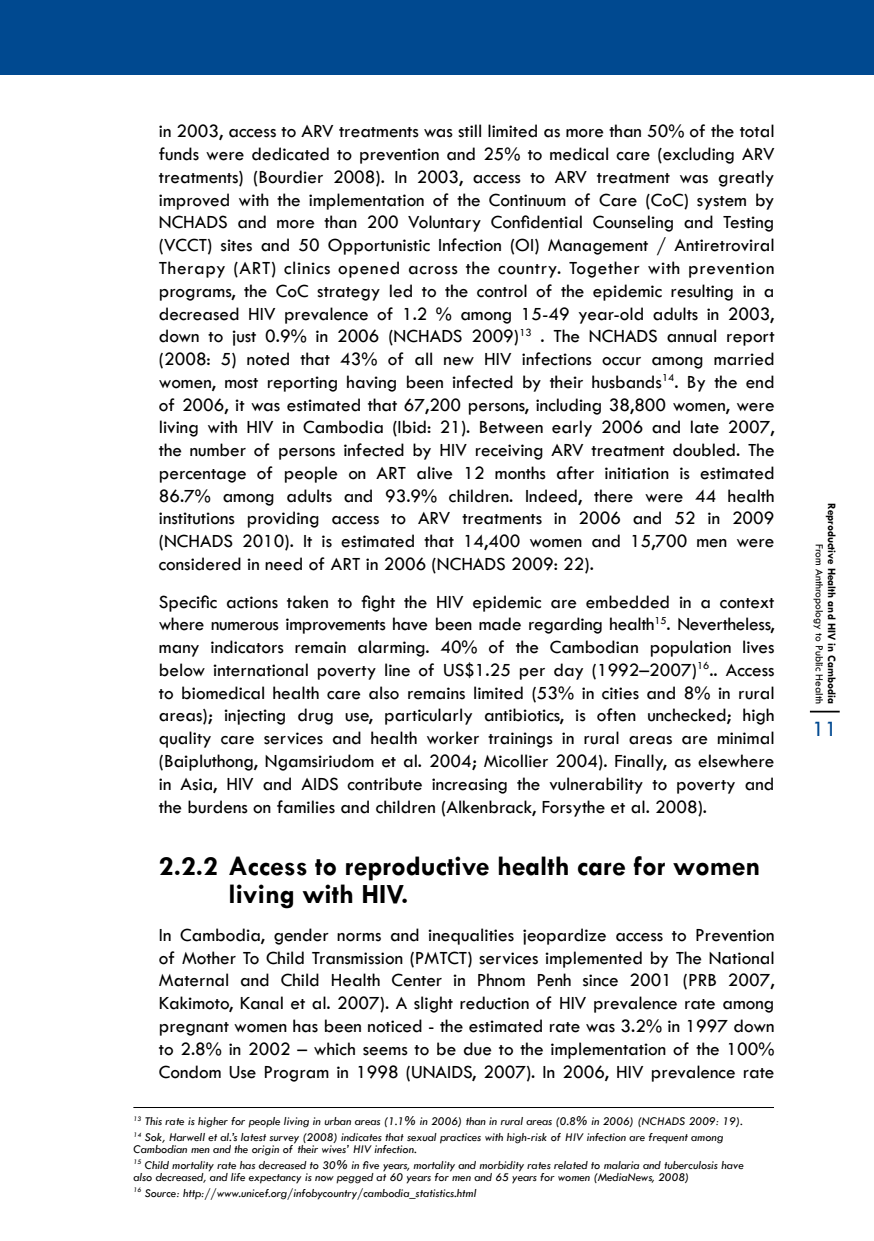
<style>
.page{position:relative;width:874px;height:1241px;background:#fff}
.page>*{position:absolute;margin:0;border:0;box-sizing:border-box;transform-origin:0 0}
.t1{font:700 28px/28px "Tw Cen";color:#000}
.t2{font:22.75px "Tw Cen";color:#004990}
.t3{font:19.25px/22.8px "Tw Cen";color:#000;text-align:justify}
.t4{font:italic 12.25px/15.8px "Tw Cen";color:#000}
.t5{font:700 11.38px "Tw Cen";color:#000}
.t6{font:11.38px "Tw Cen";color:#000}
</style>
<div class="page">
<hr style="left:809px;top:710px;width:30px;height:2px;background:#000">
<div style="left:0;top:0;width:873px;height:74px;background:#004990"></div>
<hr style="left:133px;top:1106px;width:640px;height:1px;background:#000">
<p class="t3" style="left:159px;top:120px;width:617px">in 2003, access to ARV treatments was still limited as more than 50% of the total funds were dedicated to prevention and 25% to medical care (excluding ARV treatments) (Bourdier 2008). In 2003, access to ARV treatment was greatly improved with the implementation of the Continuum of Care (CoC) system by NCHADS and more than 200 Voluntary Confidential Counseling and Testing (VCCT) sites and 50 Opportunistic Infection (OI) Management / Antiretroviral Therapy (ART) clinics opened across the country. Together with prevention programs, the CoC strategy led to the control of the epidemic resulting in a decreased HIV prevalence of 1.2 % among 15-49 year-old adults in 2003, down to just 0.9% in 2006 (NCHADS 2009)<sup>13</sup> . The NCHADS annual report (2008: 5) noted that 43% of all new HIV infections occur among married women, most reporting having been infected by their husbands<sup>14</sup>. By the end of 2006, it was estimated that 67,200 persons, including 38,800 women, were living with HIV in Cambodia (Ibid: 21). Between early 2006 and late 2007, the number of persons infected by HIV receiving ARV treatment doubled. The percentage of people on ART alive 12 months after initiation is estimated 86.7% among adults and 93.9% children. Indeed, there were 44 health institutions providing access to ARV treatments in 2006 and 52 in 2009 (NCHADS 2010). It is estimated that 14,400 women and 15,700 men were considered in need of ART in 2006 (NCHADS 2009: 22).</p>
<p class="t3" style="left:159px;top:590px;width:617px">Specific actions taken to fight the HIV epidemic are embedded in a context where numerous improvements have been made regarding health<sup>15</sup>. Nevertheless, many indicators remain alarming. 40% of the Cambodian population lives below international poverty line of US$1.25 per day (1992–2007)<sup>16</sup>.. Access to biomedical health care also remains limited (53% in cities and 8% in rural areas); injecting drug use, particularly antibiotics, is often unchecked; high quality care services and health worker trainings in rural areas are minimal (Baipluthong, Ngamsiriudom et al. 2004; Micollier 2004). Finally, as elsewhere in Asia, HIV and AIDS contribute increasing the vulnerability to poverty and the burdens on families and children (Alkenbrack, Forsythe et al. 2008).</p>
<h1 class="t1" style="left:228px;top:851px;width:533px;text-indent:-69px">2.2.2 Access to reproductive health care for women living with HIV.</h1>
<p class="t3" style="left:159px;top:923px;width:617px">In Cambodia, gender norms and inequalities jeopardize access to Prevention of Mother To Child Transmission (PMTCT) services implemented by The National Maternal and Child Health Center in Phnom Penh since 2001 (PRB 2007, Kakimoto, Kanal et al. 2007). A slight reduction of HIV prevalence rate among pregnant women has been noticed - the estimated rate was 3.2% in 1997 down to 2.8% in 2002 – which seems to be due to the implementation of the 100% Condom Use Program in 1998 (UNAIDS, 2007). In 2006, HIV prevalence rate</p>
<p class="t4" style="left:133px;top:1112px;width:610px"><sup>13</sup> This rate is higher for people living in urban areas (1.1% in 2006) than in rural areas (0.8% in 2006) (NCHADS 2009: 19).<br><sup>14</sup> Sok, Harwell et al.’s latest survey (2008) indicates that sexual practices with high-risk of HIV infection are frequent among</p>
<p class="t4" style="left:133px;top:1140px;width:611px">Cambodian men and the origin of their wives’ HIV infection.<br><sup>15</sup> Child mortality rate has decreased to 30% in five years, mortality and morbidity rates related to malaria and tuberculosis have</p>
<p class="t4" style="left:133px;top:1168px;width:557px">also decreased, and life expectancy is now pegged at 60 years for men and 65 years for women (MediaNews, 2008)<br><sup>16</sup> Source: http://www.unicef.org/infobycountry/cambodia_statistics.html</p>
<p class="t5" style="left:838px;top:503px;width:202px;rotate:90deg">Reproductive Health and HIV in Cambodia</p>
<p class="t6" style="left:826px;top:544px;width:161px;rotate:90deg">From Anthropology to Public Health</p>
<p class="t2" style="left:811px;top:714px;width:27px">11</p>
</div>
